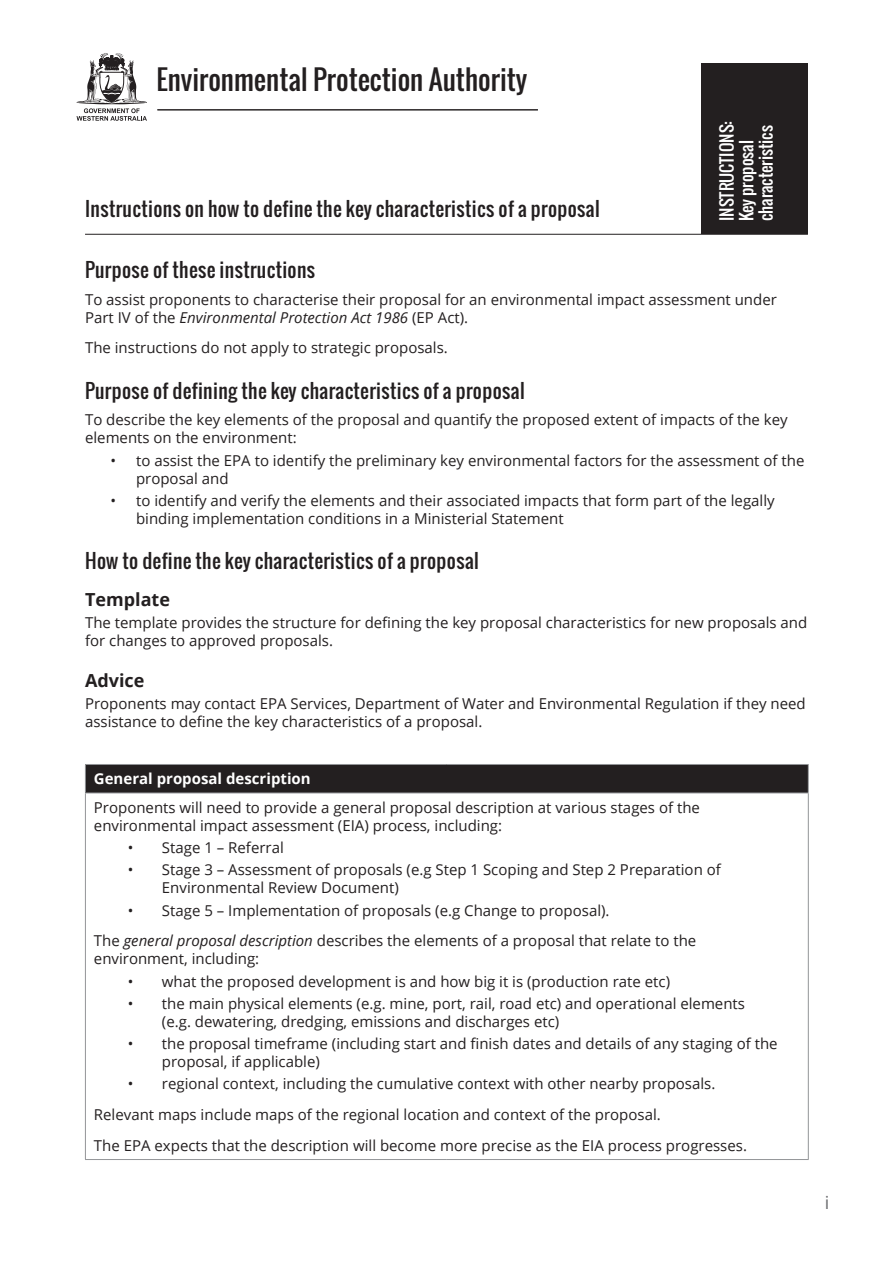
<style>
.page{position:relative;width:893px;height:1263px;background:#fff}
.page>*{position:absolute;margin:0;border:0;box-sizing:border-box;transform-origin:0 0}
.t1{font:27px "Oswald";color:#231f20}
.t2{font:19.5px "Oswald";letter-spacing:.02em;color:#231f20}
.t3{font:700 18px "Open Sans";color:#231f20}
.t4{font:18px "Open Sans";color:#6c6d70}
.t5{font:16.5px/19.5px "Oswald";color:#fff}
.t6{font:15px/18px "Open Sans";color:#231f20}
.t7{font:700 15px "Open Sans";color:#fff}
.s1{font-style:italic}
</style>
<div class="page">
<div style="left:85px;top:764px;width:723px;height:29px;background:#231f20"></div>
<hr style="left:85px;top:764px;width:362px;height:1px;background:#939598">
<svg style="left:85px;top:765px;width:1px;height:27px"></svg>
<hr style="left:447px;top:764px;width:362px;height:1px;background:#939598">
<svg style="left:808px;top:765px;width:1px;height:27px"></svg>
<hr style="left:85px;top:792px;width:362px;height:1px;background:#939598">
<hr style="left:85px;top:793px;width:1px;height:366px;background:#939598">
<hr style="left:447px;top:792px;width:362px;height:1px;background:#939598">
<hr style="left:808px;top:793px;width:1px;height:366px;background:#939598">
<hr style="left:85px;top:1159px;width:362px;height:1px;background:#939598">
<hr style="left:447px;top:1159px;width:362px;height:1px;background:#939598">
<svg style="left:77px;top:53px;width:70px;height:68px"></svg>
<hr style="left:157px;top:110px;width:381px;height:1px;background:#231f20">
<hr style="left:85px;top:234px;width:723px;height:1px;background:#231f20">
<div style="left:702px;top:64px;width:106px;height:170px;background:#231f20"></div>
<h1 class="t1" style="left:156px;top:59px;width:372px">Environmental Protection Authority</h1>
<h2 class="t2" style="left:85px;top:194px;width:516px">Instructions on how to define the key characteristics of a proposal</h2>
<p class="t5" style="left:717px;top:221px;width:102px;rotate:-90deg">Instructions:<br>Key proposal characteristics</p>
<h2 class="t2" style="left:85px;top:255px;width:232px">Purpose of these instructions</h2>
<p class="t6" style="left:85px;top:290px;width:693px">To assist proponents to characterise their proposal for an environmental impact assessment under<br>Part IV of the <span class="s1">Environmental Protection Act 1986</span> (EP Act).</p>
<p class="t6" style="left:85px;top:339px;width:364px">The instructions do not apply to strategic proposals.</p>
<h2 class="t2" style="left:85px;top:376px;width:441px">Purpose of defining the key characteristics of a proposal</h2>
<p class="t6" style="left:85px;top:410px;width:704px">To describe the key elements of the proposal and quantify the proposed extent of impacts of the key elements on the environment:</p>
<p class="t6" style="left:136px;top:451px;width:670px;text-indent:-26px">• to assist the EPA to identify the preliminary key environmental factors for the assessment of the proposal and</p>
<p class="t6" style="left:136px;top:491px;width:640px;text-indent:-26px">• to identify and verify the elements and their associated impacts that form part of the legally binding implementation conditions in a Ministerial Statement</p>
<h2 class="t2" style="left:85px;top:546px;width:395px">How to define the key characteristics of a proposal</h2>
<p class="t3" style="left:85px;top:586px;width:86px">Template</p>
<p class="t6" style="left:85px;top:613px;width:724px">The template provides the structure for defining the key proposal characteristics for new proposals and for changes to approved proposals.</p>
<p class="t3" style="left:85px;top:668px;width:61px">Advice</p>
<p class="t6" style="left:85px;top:694px;width:722px">Proponents may contact EPA Services, Department of Water and Environmental Regulation if they need assistance to define the key characteristics of a proposal.</p>
<p class="t7" style="left:94px;top:768px;width:218px">General proposal description</p>
<p class="t6" style="left:94px;top:798px;width:608px">Proponents will need to provide a general proposal description at various stages of the environmental impact assessment (EIA) process, including:</p>
<p class="t6" style="left:128px;top:838px;width:157px">• Stage 1 – Referral</p>
<p class="t6" style="left:162px;top:861px;width:560px;text-indent:-34px">• Stage 3 – Assessment of proposals (e.g Step 1 Scoping and Step 2 Preparation of<br>Environmental Review Document)</p>
<p class="t6" style="left:94px;top:894px;width:604px;line-height:30.8px;text-indent:34px">• Stage 5 – Implementation of proposals (e.g Change to proposal).<br>The <span class="s1">general proposal description</span> describes the elements of a proposal that relate to the</p>
<p class="t6" style="left:94px;top:950px;width:167px">environment, including:</p>
<p class="t6" style="left:128px;top:972px;width:544px">• what the proposed development is and how big it is (production rate etc)</p>
<p class="t6" style="left:162px;top:994px;width:585px;text-indent:-34px">• the main physical elements (e.g. mine, port, rail, road etc) and operational elements (e.g. dewatering, dredging, emissions and discharges etc)</p>
<p class="t6" style="left:162px;top:1034px;width:617px;text-indent:-34px">• the proposal timeframe (including start and finish dates and details of any staging of the proposal, if applicable)</p>
<p class="t6" style="left:94px;top:1068px;width:654px;line-height:30.8px;text-indent:34px">• regional context, including the cumulative context with other nearby proposals.<br>Relevant maps include maps of the regional location and context of the proposal.<br>The EPA expects that the description will become more precise as the EIA process progresses.</p>
<p class="t4" style="left:825px;top:1190px;width:6px">i</p>
</div>
